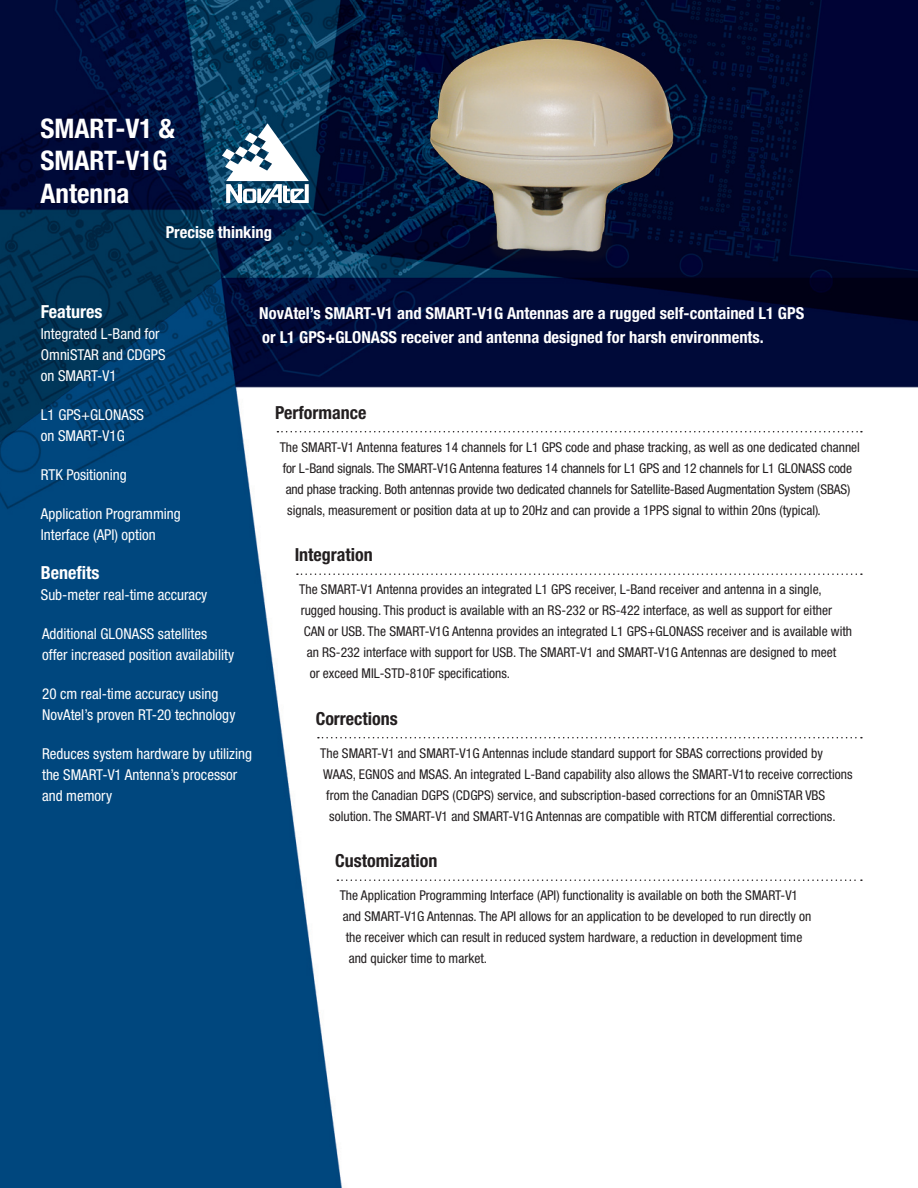
<style>
.page{position:relative;width:918px;height:1188px;background:#fff}
.page>*{position:absolute;margin:0;border:0;box-sizing:border-box;transform-origin:0 0}
.A_Side_Top_Banner_Ma{font:700 condensed 27px/32.4px "Helvetica Neue";color:#fff}
.A_Main_Body_Bold_Hea{font:700 condensed 18px "Helvetica Neue";color:#231f20}
.A_Side_Bar_Bold_Head{font:700 condensed 18px "Helvetica Neue";color:#fff}
.A_Banner_Bold_Text{font:700 condensed 16.5px/24px "Helvetica Neue";color:#fff}
.B_Product_Specs_Bold{font:700 condensed 16.5px "Helvetica Neue";color:#fff}
.A_Side_Banner_Body_C{font:condensed 15px/21px "Helvetica Neue";color:#fff}
.A_Main_Body{font:condensed 13.5px "Helvetica Neue";color:#231f20}
</style>
<div class="page">
<img style="left:0;top:0;width:918px;height:1188px">
<svg style="left:222px;top:123px;width:72px;height:80px"></svg>
<svg style="left:277px;top:431px;width:585px;height:1px"></svg>
<svg style="left:297px;top:573px;width:565px;height:2px"></svg>
<svg style="left:318px;top:737px;width:544px;height:1px"></svg>
<svg style="left:337px;top:879px;width:525px;height:2px"></svg>
<img style="left:294px;top:25px;width:430px;height:249px">
<p class="A_Side_Top_Banner_Ma" style="left:40px;top:112px;width:136px">Smart-V1 &amp;<br>Smart-V1G<br>Antenna</p>
<p class="B_Product_Specs_Bold" style="left:166px;top:222px;width:108px">Precise thinking</p>
<p class="A_Side_Bar_Bold_Head" style="left:41px;top:301px;width:63px">Features</p>
<p class="A_Side_Banner_Body_C" style="left:41px;top:324px;width:126px">Integrated L-Band for<br>OmniSTAR and CDGPS on SMART-V1</p>
<p class="A_Side_Banner_Body_C" style="left:41px;top:405px;width:105px">L1 GPS+GLONASS on SMART-V1G</p>
<p class="A_Side_Banner_Body_C" style="left:41px;top:465px;width:87px">RTK Positioning</p>
<p class="A_Side_Banner_Body_C" style="left:41px;top:504px;width:141px">Application Programming<br>Interface (API) option</p>
<p class="A_Side_Bar_Bold_Head" style="left:41px;top:562px;width:60px">Benefits</p>
<p class="A_Side_Banner_Body_C" style="left:41px;top:585px;width:168px">Sub-meter real-time accuracy</p>
<p class="A_Side_Banner_Body_C" style="left:42px;top:624px;width:193px">Additional GLONASS satellites offer increased position availability</p>
<p class="A_Side_Banner_Body_C" style="left:42px;top:684px;width:195px">20 cm real-time accuracy using<br>NovAtel’s proven RT-20 technology</p>
<p class="A_Side_Banner_Body_C" style="left:42px;top:744px;width:211px">Reduces system hardware by utilizing the SMART-V1 Antenna’s processor and memory</p>
<p class="A_Banner_Bold_Text" style="left:259px;top:300px;width:85px">NovAtel’s SMART</p>
<p class="A_Banner_Bold_Text" style="left:371px;top:300px;width:74px">-V1 and SMART</p>
<p class="A_Banner_Bold_Text" style="left:262px;top:300px;width:543px;text-indent:209px">-V1G Antennas are a rugged self-contained L1 GPS or L1 GPS+GLONASS receiver and antenna designed for harsh environments.</p>
<p class="A_Main_Body_Bold_Hea" style="left:275px;top:402px;width:93px">Performance</p>
<p class="A_Main_Body" style="left:280px;top:439px;width:582px">The SMART-V1 Antenna features 14 channels for L1 GPS code and phase tracking, as well as one dedicated channel</p>
<p class="A_Main_Body" style="left:283px;top:460px;width:571px">for L-Band signals. The SMART-V1G Antenna features 14 channels for L1 GPS and 12 channels for L1 GLONASS code</p>
<p class="A_Main_Body" style="left:286px;top:481px;width:566px">and phase tracking. Both antennas provide two dedicated channels for Satellite-Based Augmentation System (SBAS)</p>
<p class="A_Main_Body" style="left:287px;top:502px;width:535px">signals, measurement or position data at up to 20Hz and can provide a 1PPS signal to within 20ns (typical).</p>
<p class="A_Main_Body_Bold_Hea" style="left:295px;top:544px;width:80px">Integration</p>
<p class="A_Main_Body" style="left:299px;top:582px;width:524px">The SMART-V1 Antenna provides an integrated L1 GPS receiver, L-Band receiver and antenna in a single,</p>
<p class="A_Main_Body" style="left:301px;top:603px;width:533px">rugged housing. This product is available with an RS-232 or RS-422 interface, as well as support for either</p>
<p class="A_Main_Body" style="left:304px;top:624px;width:550px">CAN or USB. The SMART-V1G Antenna provides an integrated L1 GPS+GLONASS receiver and is available with</p>
<p class="A_Main_Body" style="left:307px;top:645px;width:531px">an RS-232 interface with support for USB. The SMART-V1 and SMART-V1G Antennas are designed to meet</p>
<p class="A_Main_Body" style="left:310px;top:666px;width:202px">or exceed MIL-STD-810F specifications.</p>
<p class="A_Main_Body_Bold_Hea" style="left:316px;top:708px;width:84px">Corrections</p>
<p class="A_Main_Body" style="left:320px;top:745px;width:504px">The SMART-V1 and SMART-V1G Antennas include standard support for SBAS corrections provided by</p>
<p class="A_Main_Body" style="left:323px;top:766px;width:531px">WAAS, EGNOS and MSAS. An integrated L-Band capability also allows the SMART-V1to receive corrections</p>
<p class="A_Main_Body" style="left:326px;top:787px;width:501px">from the Canadian DGPS (CDGPS) service, and subscription-based corrections for an OmniSTAR VBS</p>
<p class="A_Main_Body" style="left:329px;top:808px;width:508px">solution. The SMART-V1 and SMART-V1G Antennas are compatible with RTCM differential corrections.</p>
<p class="A_Main_Body_Bold_Hea" style="left:335px;top:850px;width:104px">Customization</p>
<p class="A_Main_Body" style="left:340px;top:888px;width:460px">The Application Programming Interface (API) functionality is available on both the SMART-V1</p>
<p class="A_Main_Body" style="left:343px;top:909px;width:470px">and SMART-V1G Antennas. The API allows for an application to be developed to run directly on</p>
<p class="A_Main_Body" style="left:346px;top:930px;width:458px">the receiver which can result in reduced system hardware, a reduction in development time</p>
<p class="A_Main_Body" style="left:349px;top:951px;width:140px">and quicker time to market.</p>
</div>
